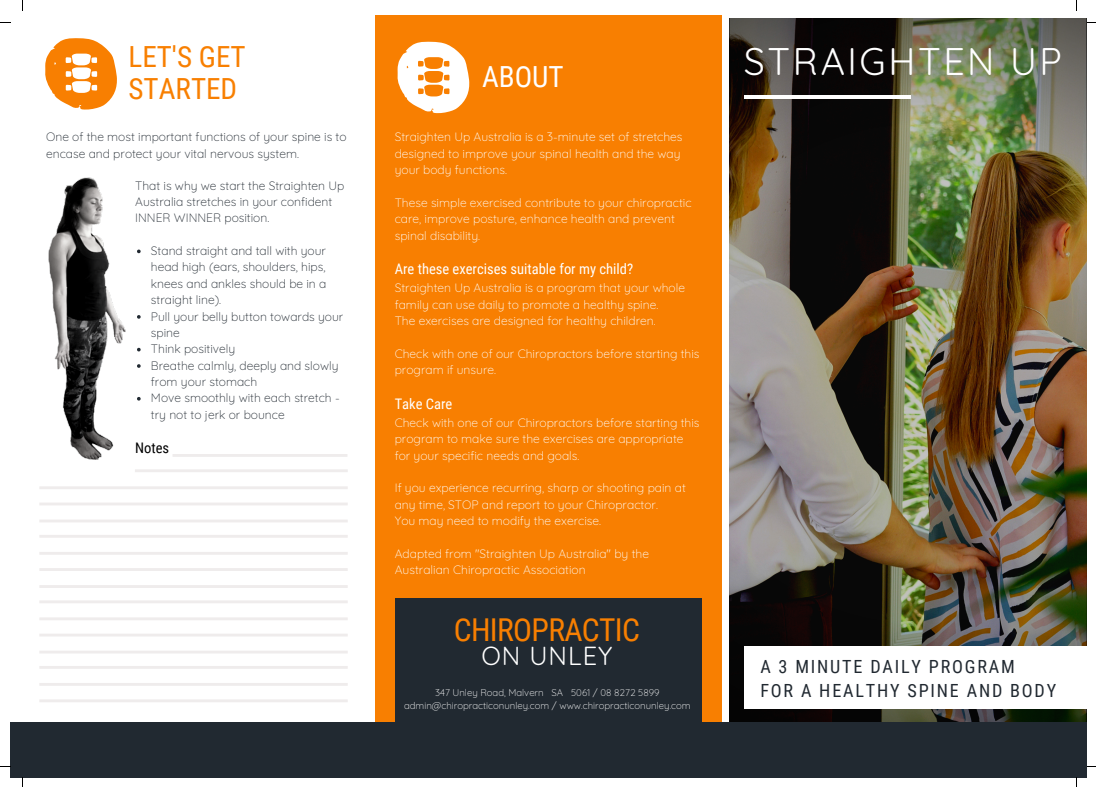
<style>
.page{position:relative;width:1096px;height:787px;background:#fff}
.page>*{position:absolute;margin:0;border:0;box-sizing:border-box;transform-origin:0 0}
.t1{font:37.5px "Quicksand";letter-spacing:.07em;color:#fff}
.t2{font:31.5px "Roboto Condensed";letter-spacing:-.02em;color:#f87f01}
.t3{font:29.12px/31.9px "Roboto Condensed";color:#f87f01}
.t4{font:29.12px "Roboto Condensed";color:#fff}
.t5{font:25.5px "Quicksand";letter-spacing:.04em;color:#fff}
.t6{font:18.12px/23.8px "Roboto Condensed";letter-spacing:.1em;color:#212931}
.t7{font:14.5px "Roboto Condensed";color:#fff}
.t8{font:14.5px "Roboto Condensed";color:#000}
.t9{font:300 12.12px/16.4px "Quicksand";color:#fff}
.t10{font:300 12.12px/16.4px "Quicksand";color:#212931}
.t11{font:300 9.75px/12.8px "Quicksand";color:#fff;text-align:center}
</style>
<div class="page">
<img style="left:729px;top:18px;width:357px;height:704px">
<div style="left:375px;top:16px;width:346px;height:749px;background:#f87f01"></div>
<img style="left:48px;top:177px;width:93px;height:283px">
<svg style="left:45px;top:38px;width:72px;height:72px"></svg>
<div style="left:743px;top:646px;width:343px;height:63px;background:#fff"></div>
<hr style="left:743px;top:95px;width:167px;height:4px;background:#fff">
<svg style="left:397px;top:41px;width:73px;height:73px"></svg>
<div style="left:395px;top:599px;width:306px;height:179px;background:#212931"></div>
<svg style="left:173px;top:454px;width:174px;height:3px"></svg>
<svg style="left:135px;top:469px;width:213px;height:3px"></svg>
<svg style="left:39px;top:486px;width:309px;height:3px"></svg>
<svg style="left:39px;top:503px;width:309px;height:2px"></svg>
<svg style="left:39px;top:520px;width:309px;height:2px"></svg>
<svg style="left:39px;top:535px;width:309px;height:3px"></svg>
<svg style="left:39px;top:552px;width:309px;height:3px"></svg>
<svg style="left:39px;top:568px;width:309px;height:3px"></svg>
<svg style="left:39px;top:585px;width:309px;height:3px"></svg>
<svg style="left:39px;top:600px;width:309px;height:3px"></svg>
<svg style="left:39px;top:617px;width:309px;height:3px"></svg>
<svg style="left:39px;top:634px;width:309px;height:2px"></svg>
<svg style="left:39px;top:651px;width:309px;height:2px"></svg>
<svg style="left:39px;top:666px;width:309px;height:3px"></svg>
<svg style="left:39px;top:683px;width:309px;height:3px"></svg>
<svg style="left:39px;top:699px;width:309px;height:3px"></svg>
<div style="left:10px;top:722px;width:1076px;height:56px;background:#212931"></div>
<h3 class="t3" style="left:128px;top:41px;width:118px">LET'S GET<br>STARTED</h3>
<h1 class="t1" style="left:743px;top:38px;width:319px">STRAIGHTEN UP</h1>
<h3 class="t4" style="left:482px;top:60px;width:83px">ABOUT</h3>
<p class="t10" style="left:46px;top:129px;width:302px">One of the most important functions of your spine is to encase and protect your vital nervous system.</p>
<p class="t10" style="left:135px;top:177px;width:210px">That is why we start the Straighten Up<br>Australia stretches in your confident<br>INNER WINNER position.</p>
<p class="t10" style="left:151px;top:242px;width:194px">Stand straight and tall with your head high (ears, shoulders, hips, knees and ankles should be in a straight line).<br>Pull your belly button towards your spine<br>Think positively<br>Breathe calmly, deeply and slowly from your stomach<br>Move smoothly with each stretch - try not to jerk or bounce</p>
<p class="t8" style="left:135px;top:440px;width:36px">Notes</p>
<p class="t9" style="left:395px;top:129px;width:289px">Straighten Up Australia is a 3-minute set of stretches designed to improve your spinal health and the way your body functions.</p>
<p class="t9" style="left:395px;top:194px;width:298px">These simple exercised contribute to your chiropractic care, improve posture, enhance health and prevent spinal disability.</p>
<p class="t7" style="left:395px;top:261px;width:240px">Are these exercises suitable for my child?</p>
<p class="t9" style="left:395px;top:280px;width:292px">Straighten Up Australia is a program that your whole family can use daily to promote a healthy spine.<br>The exercises are designed for healthy children.</p>
<p class="t9" style="left:395px;top:345px;width:306px">Check with one of our Chiropractors before starting this program if unsure.</p>
<p class="t7" style="left:395px;top:395px;width:59px">Take Care</p>
<p class="t9" style="left:395px;top:414px;width:306px">Check with one of our Chiropractors before starting this program to make sure the exercises are appropriate for your specific needs and goals.</p>
<p class="t9" style="left:395px;top:480px;width:292px">If you experience recurring, sharp or shooting pain at any time, STOP and report to your Chiropractor.<br>You may need to modify the exercise.</p>
<p class="t9" style="left:395px;top:545px;width:256px">Adapted from "Straighten Up Australia" by the<br>Australian Chiropractic Association</p>
<h2 class="t2" style="left:454px;top:612px;width:188px">CHIROPRACTIC</h2>
<h3 class="t5" style="left:481px;top:640px;width:133px">ON UNLEY</h3>
<p class="t11" style="left:404px;top:686px;width:288px">347 Unley Road, Malvern SA 5061 / 08 8272 5899 admin@chiropracticonunley.com / www.chiropracticonunley.com</p>
<h3 class="t6" style="left:760px;top:655px;width:297px">A 3 MINUTE DAILY PROGRAM<br>FOR A HEALTHY SPINE AND BODY</h3>
</div>
